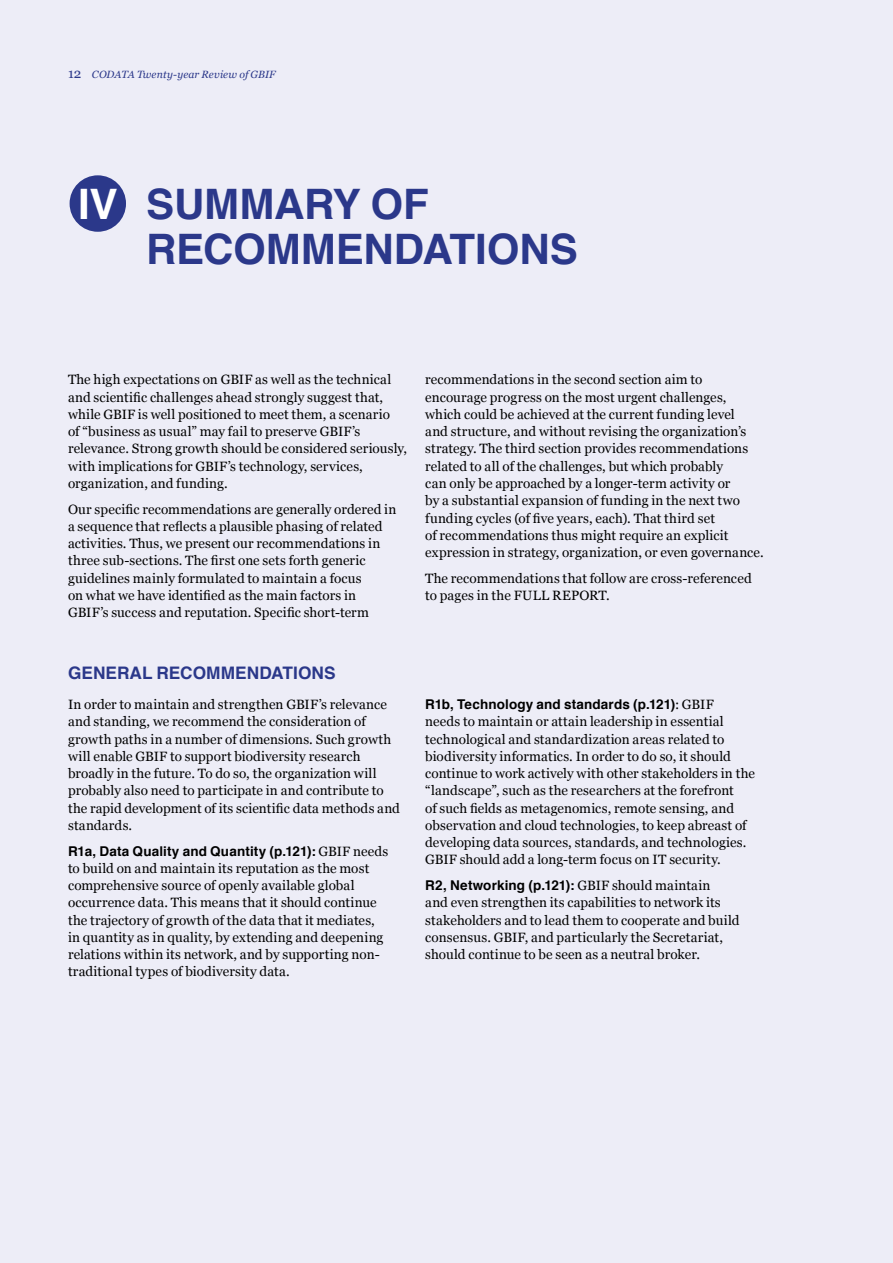
<style>
.page{position:relative;width:893px;height:1263px;background:#ededf7}
.page>*{position:absolute;margin:0;border:0;box-sizing:border-box;transform-origin:0 0}
.t1{font:700 42px/45px "Helvetica";letter-spacing:-.005em;color:#2b388a}
.t2{font:700 42px "Helvetica";color:#fff}
.t3{font:700 17.25px "Helvetica";letter-spacing:.005em;color:#2b388a}
.t4{font:13.5px/17.2px "Georgia";letter-spacing:.01em;color:#000}
.t5{font:700 13.5px "Helvetica";letter-spacing:.01em;color:#000}
.t6{font:italic 10.5px "Georgia";letter-spacing:.01em;color:#2b388a}
.s1{font-style:normal;font-size:13.5px}
.s2{font-family:"Georgia";font-weight:400}
</style>
<div class="page">
<div style="left:70px;top:175px;width:56px;height:57px;background:#2b388a;border-radius:50%"></div>
<p class="t6" style="left:68px;top:67px;width:209px"><span class="s1">12</span> CODATA Twenty-year Review of GBIF</p>
<h1 class="t2" style="left:78px;top:170px;width:41px">IV</h1>
<h1 class="t1" style="left:146px;top:182px;width:433px">SUMMARY OF<br>RECOMMENDATIONS</h1>
<p class="t4" style="left:68px;top:371px;width:341px">The high expectations on GBIF as well as the technical and scientific challenges ahead strongly suggest that, while GBIF is well positioned to meet them, a scenario<br>of “business as usual” may fail to preserve GBIF’s relevance. Strong growth should be considered seriously, with implications for GBIF’s technology, services, organization, and funding.</p>
<p class="t4" style="left:68px;top:500px;width:330px">Our specific recommendations are generally ordered in a sequence that reflects a plausible phasing of related activities. Thus, we present our recommendations in three sub-sections. The first one sets forth generic guidelines mainly formulated to maintain a focus<br>on what we have identified as the main factors in GBIF’s success and reputation. Specific short-term</p>
<p class="t3" style="left:68px;top:659px;width:269px">GENERAL RECOMMENDATIONS</p>
<p class="t4" style="left:68px;top:695px;width:333px">In order to maintain and strengthen GBIF’s relevance and standing, we recommend the consideration of growth paths in a number of dimensions. Such growth will enable GBIF to support biodiversity research broadly in the future. To do so, the organization will probably also need to participate in and contribute to the rapid development of its scientific data methods and standards.</p>
<p class="t5" style="left:68px;top:840px;width:322px">R1a, Data Quality and Quantity (p.121): <span class="s2">GBIF needs</span></p>
<p class="t4" style="left:68px;top:859px;width:317px">to build on and maintain its reputation as the most comprehensive source of openly available global occurrence data. This means that it should continue the trajectory of growth of the data that it mediates, in quantity as in quality, by extending and deepening relations within its network, and by supporting non&shy;traditional types of biodiversity data.</p>
<p class="t4" style="left:425px;top:371px;width:340px">recommendations in the second section aim to encourage progress on the most urgent challenges, which could be achieved at the current funding level<br>and structure, and without revising the organization’s strategy. The third section provides recommendations related to all of the challenges, but which probably<br>can only be approached by a longer-term activity or<br>by a substantial expansion of funding in the next two funding cycles (of five years, each). That third set<br>of recommendations thus might require an explicit expression in strategy, organization, or even governance.</p>
<p class="t4" style="left:425px;top:569px;width:328px">The recommendations that follow are cross-referenced to pages in the FULL REPORT.</p>
<p class="t5" style="left:425px;top:693px;width:290px">R1b, Technology and standards (p.121)<span class="s2">: GBIF</span></p>
<p class="t4" style="left:425px;top:712px;width:331px">needs to maintain or attain leadership in essential technological and standardization areas related to biodiversity informatics. In order to do so, it should continue to work actively with other stakeholders in the “landscape”, such as the researchers at the forefront<br>of such fields as metagenomics, remote sensing, and observation and cloud technologies, to keep abreast of developing data sources, standards, and technologies.<br>GBIF should add a long-term focus on IT security.</p>
<p class="t5" style="left:425px;top:874px;width:287px">R2, Networking (p.121): <span class="s2">GBIF should maintain</span></p>
<p class="t4" style="left:425px;top:893px;width:316px">and even strengthen its capabilities to network its stakeholders and to lead them to cooperate and build consensus. GBIF, and particularly the Secretariat, should continue to be seen as a neutral broker.</p>
</div>
